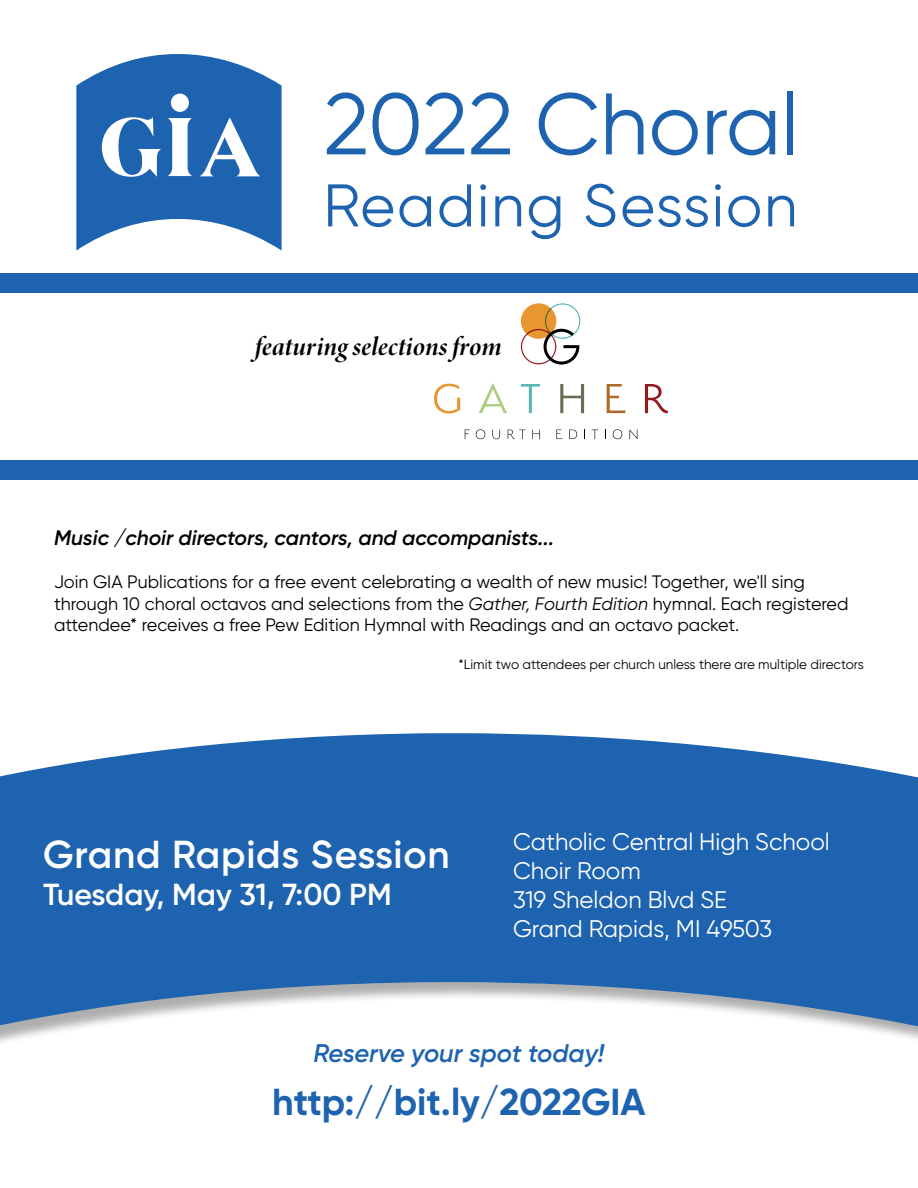
<style>
.page{position:relative;width:918px;height:1188px;background:#fff}
.page>*{position:absolute;margin:0;border:0;box-sizing:border-box;transform-origin:0 0}
.t1{font:87px "Gilroy";color:#1e63af}
.t2{font:60px "Gilroy";letter-spacing:.03em;color:#1e63af}
.t3{font:600 39px "Gilroy";letter-spacing:.02em;color:#fff}
.t4{font:700 37.5px "Gilroy";color:#1e63af}
.t5{font:600 30.45px "Gilroy";color:#fff}
.t6{font:italic 27px "Minion Variable Concept";letter-spacing:-.015em;color:#000}
.t7{font:italic 600 25.5px "Gilroy";letter-spacing:-.005em;color:#1e63af}
.t8{font:24px/28.8px "Gilroy";color:#fff}
.t9{font:italic 600 21px "Gilroy";color:#000}
.t10{font:18px/21.6px "Gilroy";color:#000}
.t11{font:13.5px "Gilroy";color:#000}
.s1{font-style:italic}
</style>
<div class="page">
<svg style="left:0;top:733px;width:918px;height:297px;background:#3f79b9"></svg>
<svg style="left:465px;top:430px;width:5px;height:9px"></svg>
<svg style="left:476px;top:429px;width:9px;height:10px"></svg>
<svg style="left:492px;top:430px;width:8px;height:9px"></svg>
<svg style="left:508px;top:430px;width:18px;height:9px"></svg>
<svg style="left:532px;top:430px;width:8px;height:9px"></svg>
<svg style="left:556px;top:430px;width:7px;height:9px"></svg>
<svg style="left:569px;top:430px;width:8px;height:9px"></svg>
<svg style="left:592px;top:430px;width:6px;height:9px"></svg>
<svg style="left:613px;top:429px;width:9px;height:10px"></svg>
<svg style="left:630px;top:430px;width:7px;height:9px"></svg>
<svg style="left:434px;top:384px;width:26px;height:29px"></svg>
<svg style="left:479px;top:383px;width:28px;height:30px"></svg>
<svg style="left:520px;top:384px;width:20px;height:29px"></svg>
<svg style="left:560px;top:384px;width:24px;height:29px"></svg>
<svg style="left:607px;top:384px;width:19px;height:29px"></svg>
<svg style="left:645px;top:384px;width:23px;height:29px"></svg>
<svg style="left:521px;top:303px;width:59px;height:62px"></svg>
<svg style="left:76px;top:54px;width:206px;height:197px"></svg>
<div style="left:0;top:274px;width:918px;height:19px;background:#1e63af"></div>
<div style="left:0;top:460px;width:918px;height:19px;background:#1e63af"></div>
<h1 class="t1" style="left:323px;top:71px;width:477px">2022 Choral</h1>
<h2 class="t2" style="left:323px;top:169px;width:476px">Reading Session</h2>
<h3 class="t6" style="left:255px;top:328px;width:250px">featuring selections from</h3>
<p class="t9" style="left:54px;top:525px;width:502px">Music /choir directors, cantors, and accompanists...</p>
<p class="t10" style="left:54px;top:571px;width:796px">Join GIA Publications for a free event celebrating a wealth of new music! Together, we'll sing through 10 choral octavos and selections from the <span class="s1">Gather, Fourth Edition</span> hymnal. Each registered attendee* receives a free Pew Edition Hymnal with Readings and an octavo packet.</p>
<p class="t11" style="left:459px;top:656px;width:407px">*Limit two attendees per church unless there are multiple directors</p>
<h3 class="t3" style="left:43px;top:831px;width:408px">Grand Rapids Session</h3>
<h3 class="t5" style="left:43px;top:875px;width:350px">Tuesday, May 31, 7:00 PM</h3>
<h3 class="t8" style="left:513px;top:827px;width:318px">Catholic Central High School<br>Choir Room<br>319 Sheldon Blvd SE<br>Grand Rapids, MI 49503</h3>
<h3 class="t7" style="left:314px;top:1037px;width:292px">Reserve your spot today!</h3>
<h3 class="t4" style="left:272px;top:1078px;width:375px">http://bit.ly/2022GIA</h3>
</div>
